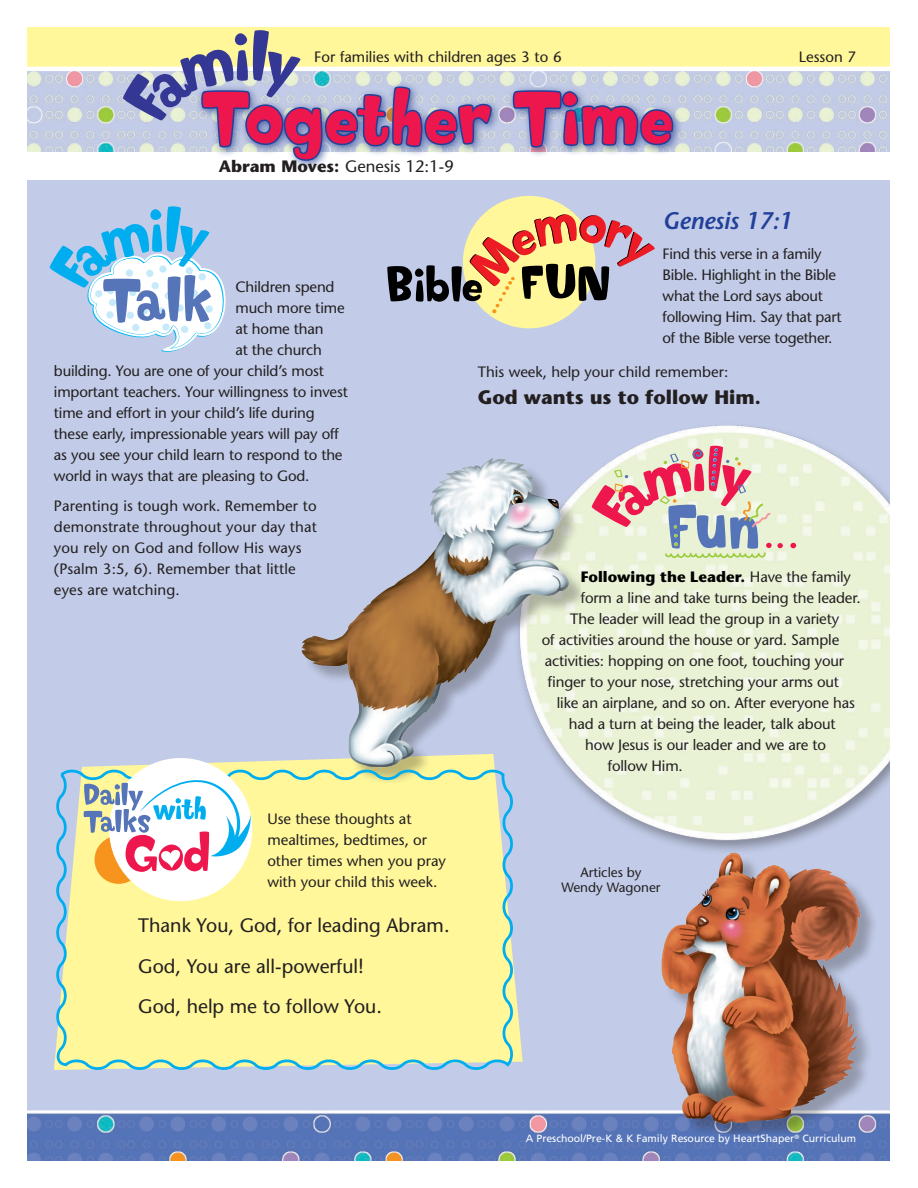
<style>
.page{position:relative;width:918px;height:1188px;background:#fff}
.page>*{position:absolute;margin:0;border:0;box-sizing:border-box;transform-origin:0 0}
.t1{font:72px "Softie";letter-spacing:-.015em;color:#ed174e}
.t2{font:italic 600 24px "Stone Sans";letter-spacing:-.01em;color:#21409a}
.t3{font:19.5px/40.5px "Stone Sans";color:#231f20}
.t4{font:700 19.5px "Stone Sans";color:#231f20}
.t5{font:16.5px "Stone Sans";color:#231f20}
.t6{font:15px/21px "Stone Sans";letter-spacing:-.01em;color:#231f20}
.t7{font:15px/21px "Stone Sans";letter-spacing:.01em;color:#231f20}
.t8{font:700 15px "Stone Sans";color:#000}
.t9{font:13.5px/15px "Stone Sans";color:#231f20;text-align:center}
.t10{font:10.5px "Frutiger";color:#fff}
.s1{font-weight:700}
.s2{font-weight:400;color:#231f20}
</style>
<div class="page">
<div style="left:0;top:9px;width:909px;height:89px;background:#fff79a"></div>
<img style="left:27px;top:72px;width:863px;height:1089px">
<div style="left:27px;top:152px;width:864px;height:28px;background:#fff"></div>
<div style="left:0;top:0;width:918px;height:27px;background:#fff"></div>
<div style="left:0;top:0;width:27px;height:1188px;background:#fff"></div>
<div style="left:890px;top:0;width:28px;height:1188px;background:#fff"></div>
<hr style="left:16px;top:67px;width:883px;height:4px;background:#fff">
<svg style="left:54px;top:754px;width:469px;height:316px;fill:#c2cce8"></svg>
<img style="left:291px;top:445px;width:289px;height:337px">
<img style="left:637px;top:842px;width:244px;height:291px">
<svg style="left:52px;top:766px;width:465px;height:308px"></svg>
<div style="left:95px;top:836px;width:48px;height:48px;background:#f7941d;border-radius:50%"></div>
<div style="left:109px;top:758px;width:143px;height:143px;background:#fff;border-radius:50%"></div>
<svg style="left:83px;top:779px;width:168px;height:93px"></svg>
<svg style="left:50px;top:30px;width:625px;height:323px"></svg>
<svg style="left:790px;top:543px;width:6px;height:5px"></svg>
<svg style="left:592px;top:445px;width:191px;height:113px"></svg>
<p class="t6" style="left:314px;top:46px;width:249px">For families with children ages 3 to 6</p>
<h1 class="t1" style="left:201px;top:73px;width:474px">Together Time</h1>
<p class="t5" style="left:219px;top:156px;width:237px"><span class="s1">Abram Moves:</span> Genesis 12:1-9</p>
<p class="t6" style="left:799px;top:46px;width:59px">Lesson 7</p>
<p class="t6" style="left:235px;top:277px;width:101px">Children spend</p>
<p class="t6" style="left:235px;top:298px;width:111px">much more time</p>
<p class="t6" style="left:235px;top:319px;width:90px">at home than</p>
<p class="t6" style="left:235px;top:340px;width:88px">at the church</p>
<p class="t6" style="left:54px;top:361px;width:272px">building. You are one of your child’s most</p>
<p class="t6" style="left:54px;top:382px;width:295px">important teachers. Your willingness to invest</p>
<p class="t6" style="left:54px;top:403px;width:262px">time and effort in your child’s life during</p>
<p class="t6" style="left:54px;top:424px;width:286px">these early, impressionable years will pay off</p>
<p class="t6" style="left:54px;top:445px;width:290px">as you see your child learn to respond to the</p>
<p class="t6" style="left:54px;top:466px;width:257px">world in ways that are pleasing to God.</p>
<p class="t7" style="left:54px;top:496px;width:264px">Parenting is tough work. Remember to demonstrate throughout your day that you rely on God and follow His ways (Psalm 3:5, 6). Remember that little eyes are watching.</p>
<p class="t6" style="left:267px;top:809px;width:180px">Use these thoughts at mealtimes, bedtimes, or other times when you pray with your child this week.</p>
<h3 class="t3" style="left:138px;top:905px;width:313px">Thank You, God, for leading Abram.<br>God, You are all-powerful!<br>God, help me to follow You.</h3>
<h2 class="t2" style="left:663px;top:206px;width:131px">Genesis 17:1</h2>
<p class="t6" style="left:663px;top:243px;width:180px">Find this verse in a family<br>Bible. Highlight in the Bible what the Lord says about following Him. Say that part of the Bible verse together.</p>
<p class="t6" style="left:478px;top:361px;width:252px">This week, help your child remember:</p>
<h3 class="t4" style="left:478px;top:386px;width:284px">God wants us to follow Him.</h3>
<p class="t8" style="left:581px;top:567px;width:272px">Following the Leader. <span class="s2">Have the family</span></p>
<p class="t6" style="left:581px;top:587px;width:281px">form a line and take turns being the leader.</p>
<p class="t6" style="left:570px;top:608px;width:270px">The leader will lead the group in a variety</p>
<p class="t6" style="left:542px;top:629px;width:299px">of activities around the house or yard. Sample</p>
<p class="t6" style="left:545px;top:650px;width:301px">activities: hopping on one foot, touching your</p>
<p class="t6" style="left:548px;top:671px;width:293px">finger to your nose, stretching your arms out</p>
<p class="t6" style="left:557px;top:692px;width:300px">like an airplane, and so on. After everyone has</p>
<p class="t6" style="left:569px;top:713px;width:268px">had a turn at being the leader, talk about</p>
<p class="t6" style="left:585px;top:734px;width:242px">how Jesus is our leader and we are to</p>
<p class="t6" style="left:608px;top:755px;width:77px">follow Him.</p>
<p class="t9" style="left:561px;top:864px;width:101px">Articles by<br>Wendy Wagoner</p>
<p class="t10" style="left:526px;top:1132px;width:332px">A Preschool/Pre-K &amp; K Family Resource by HeartShaper<sup>®</sup> Curriculum</p>
</div>
